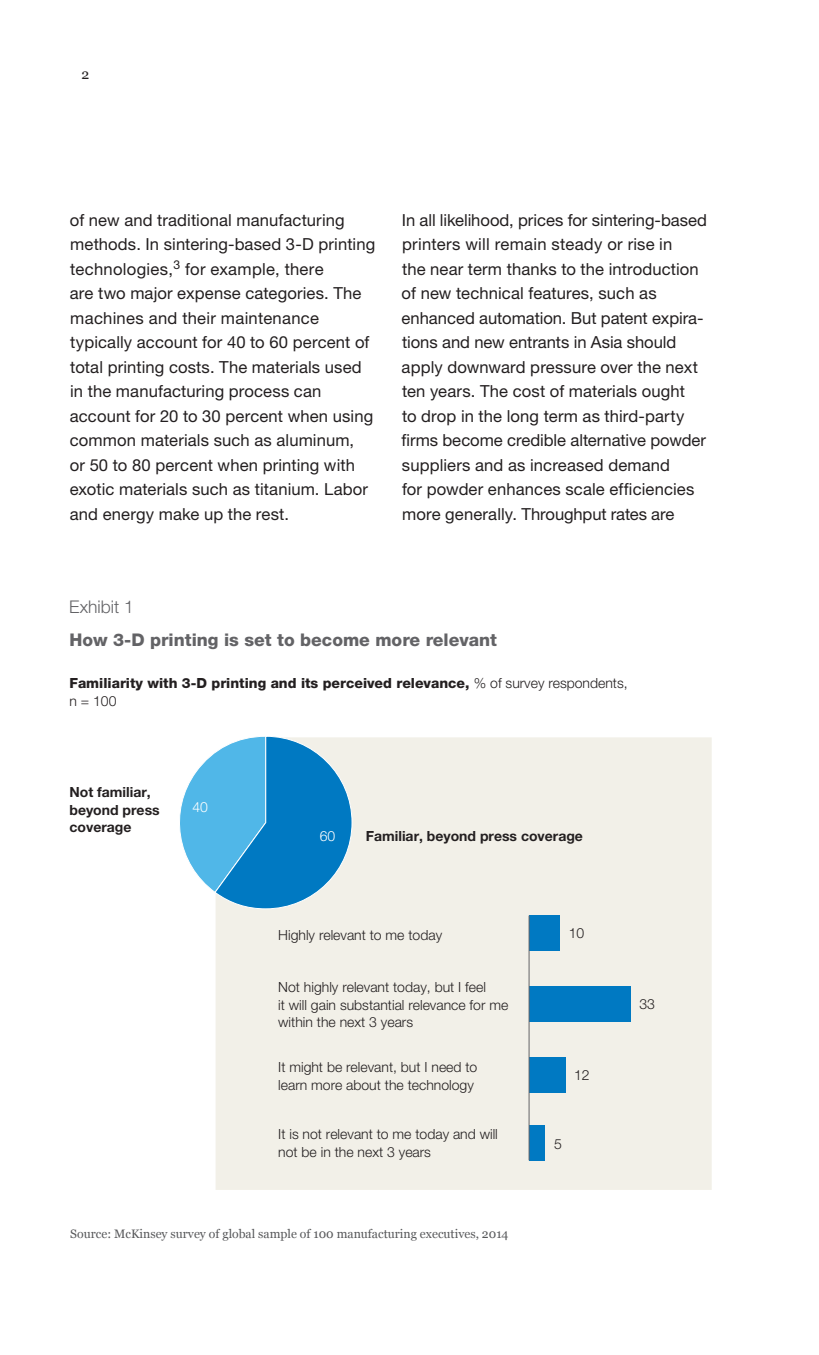
<style>
.page{position:relative;width:819px;height:1355px;background:#fff}
.page>*{position:absolute;margin:0;border:0;box-sizing:border-box;transform-origin:0 0}
.t1{font:800 17.5px "Helvetica Neue LT Std";color:#636366}
.t2{font:900 17.5px/24.5px "Helvetica Neue LT Std";color:#231f20}
.t3{font:300 17.5px "Helvetica Neue LT Std";color:#636366}
.Text{font:16.62px/24.5px "Helvetica Neue LT Std";letter-spacing:.005em;color:#231f20}
.t4{font:300 14px/17.5px "Helvetica Neue LT Std";color:#231f20}
.t5{font:800 14px/17.5px "Helvetica Neue LT Std";color:#231f20}
.t6{font:700 14px/17.5px "Helvetica Neue LT Std";color:#231f20}
.t7{font:300 14px "Helvetica Neue LT Std";color:#fff}
.t8{font:14px "Georgia";color:#231f20}
.t9{font:12.25px "Georgia";color:#57585a}
.s1{font-weight:300}
</style>
<div class="page">
<div style="left:216px;top:737px;width:496px;height:452px;background:#f2f0e8"></div>
<div style="left:529px;top:1057px;width:37px;height:35px;background:#0079c2"></div>
<div style="left:529px;top:986px;width:102px;height:35px;background:#0079c2"></div>
<div style="left:529px;top:915px;width:31px;height:35px;background:#0079c2"></div>
<div style="left:529px;top:1125px;width:15px;height:35px;background:#0079c2"></div>
<hr style="left:529px;top:915px;width:1px;height:245px;background:#636366">
<svg style="left:179px;top:736px;width:173px;height:173px;background:#52a9d9"></svg>
<p class="t8" style="left:81px;top:64px;width:9px">2</p>
<p class="Text" style="left:70px;top:207px;width:307px">of new and traditional manufacturing methods. In sintering-based 3-D printing technologies,<sup>3</sup> for example, there<br>are two major expense categories. The machines and their maintenance typically account for 40 to 60 percent of total printing costs. The materials used in the manufacturing process can account for 20 to 30 percent when using common materials such as aluminum,<br>or 50 to 80 percent when printing with exotic materials such as titanium. Labor and energy make up the rest.</p>
<p class="Text" style="left:402px;top:207px;width:307px">In all likelihood, prices for sintering-based printers will remain steady or rise in<br>the near term thanks to the introduction of new technical features, such as enhanced automation. But patent expira&shy;tions and new entrants in Asia should apply downward pressure over the next ten years. The cost of materials ought<br>to drop in the long term as third-party firms become credible alternative powder suppliers and as increased demand<br>for powder enhances scale efficiencies more generally. Throughput rates are</p>
<p class="t2" style="left:70px;top:481px;width:104px">Q4 2014<br>3D printing</p>
<p class="t3" style="left:69px;top:596px;width:66px">Exhibit 1</p>
<p class="t1" style="left:69px;top:629px;width:429px">How 3-D printing is set to become more relevant</p>
<p class="t5" style="left:69px;top:674px;width:560px">Familiarity with 3-D printing and its perceived relevance, <span class="s1">% of survey respondents, n = 100</span></p>
<p class="t6" style="left:69px;top:783px;width:92px">Not familiar, beyond press coverage</p>
<p class="t7" style="left:193px;top:798px;width:17px">40</p>
<p class="t7" style="left:320px;top:828px;width:17px">60</p>
<p class="t6" style="left:366px;top:827px;width:219px">Familiar, beyond press coverage</p>
<p class="t4" style="left:278px;top:926px;width:165px">Highly relevant to me today</p>
<p class="t4" style="left:278px;top:978px;width:232px">Not highly relevant today, but I feel<br>it will gain substantial relevance for me within the next 3 years</p>
<p class="t4" style="left:278px;top:1058px;width:201px">It might be relevant, but I need to learn more about the technology</p>
<p class="t4" style="left:278px;top:1125px;width:221px">It is not relevant to me today and will not be in the next 3 years</p>
<p class="t4" style="left:569px;top:923px;width:17px">10</p>
<p class="t4" style="left:574px;top:1065px;width:17px">12</p>
<p class="t4" style="left:554px;top:1135px;width:9px">5</p>
<p class="t9" style="left:70px;top:1224px;width:440px">Source: McKinsey survey of global sample of 100 manufacturing executives, 2014</p>
<p class="t4" style="left:639px;top:995px;width:17px">33</p>
</div>
